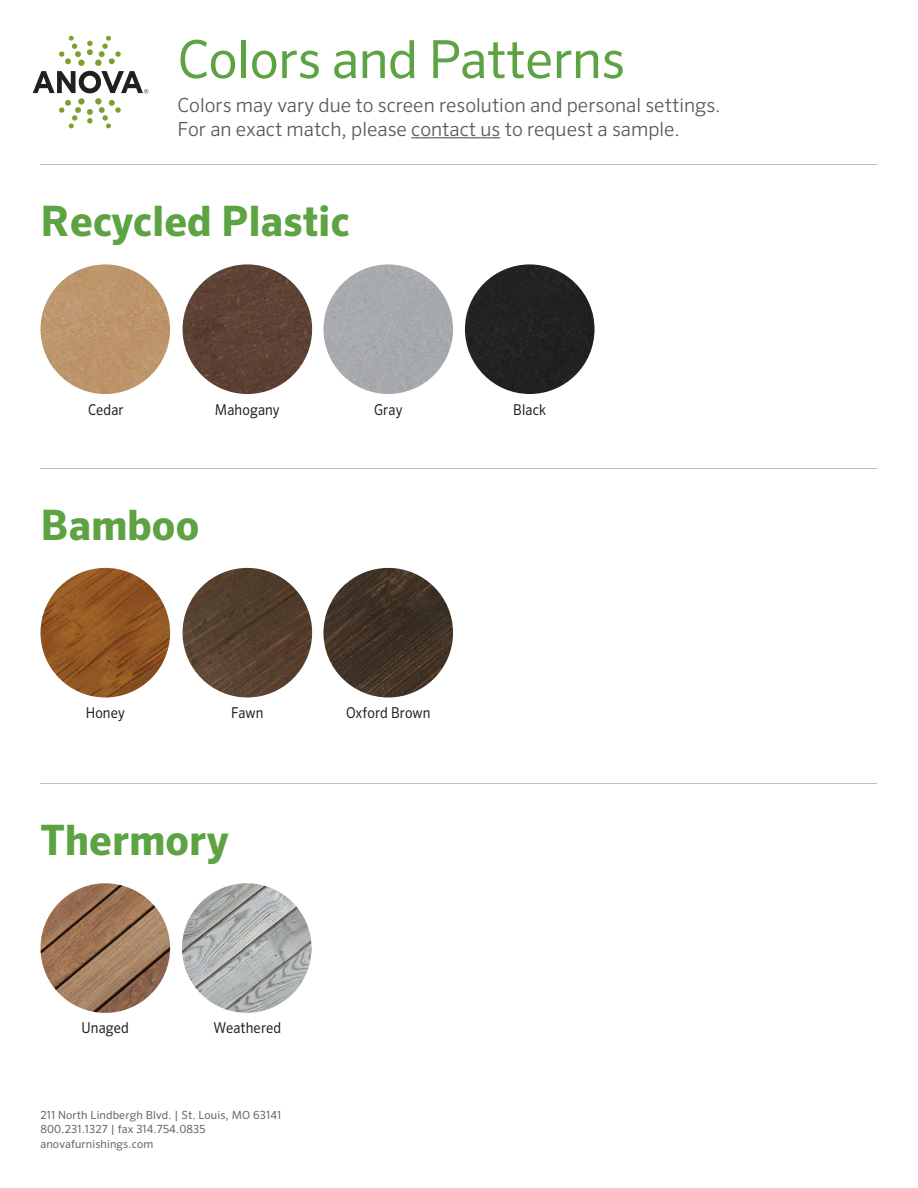
<style>
.page{position:relative;width:918px;height:1188px;background:#fff}
.page>*{position:absolute;margin:0;border:0;box-sizing:border-box;transform-origin:0 0}
.t1{font:52.5px "Sero Pro";letter-spacing:-.01em;color:#5da243}
.t2{font:700 42px "Sero Pro";color:#5da243}
.t3{font:300 19.5px/24px "Sero Pro";color:#57585a}
.t4{font:15px "Sero Pro";letter-spacing:.01em;color:#231f20;scale:.9 1}
.t5{font:11.25px/14.2px "Sero Pro";letter-spacing:.01em;color:#636366}
</style>
<div class="page">
<hr style="left:411px;top:137px;width:89px;height:1px;background:#57585a">
<svg style="left:33px;top:36px;width:115px;height:92px"></svg>
<hr style="left:40px;top:164px;width:838px;height:2px;background:#231f20;opacity:.7">
<hr style="left:40px;top:467px;width:838px;height:3px;background:#231f20;opacity:.7">
<hr style="left:40px;top:783px;width:838px;height:2px;background:#231f20;opacity:.7">
<div style="left:465px;top:264px;width:130px;height:130px;background:#212221;border-radius:65px"></div>
<img style="left:183px;top:568px;width:129px;height:130px;border-radius:65px">
<img style="left:40px;top:883px;width:130px;height:130px;border-radius:65px">
<img style="left:40px;top:264px;width:130px;height:130px;border-radius:65px">
<img style="left:40px;top:568px;width:130px;height:130px;border-radius:65px">
<img style="left:182px;top:883px;width:130px;height:130px;border-radius:65px">
<img style="left:183px;top:264px;width:129px;height:130px;border-radius:65px">
<div style="left:323px;top:264px;width:130px;height:130px;background:#a7aaae;border-radius:65px"></div>
<img style="left:323px;top:568px;width:130px;height:130px;border-radius:65px">
<h1 class="t1" style="left:178px;top:28px;width:449px">Colors and Patterns</h1>
<p class="t3" style="left:178px;top:93px;width:544px">Colors may vary due to screen resolution and personal settings.<br>For an exact match, please contact us to request a sample.</p>
<h2 class="t2" style="left:40px;top:196px;width:311px">Recycled Plastic</h2>
<p class="t4" style="left:88px;top:400px;width:41px">Cedar</p>
<p class="t4" style="left:215px;top:400px;width:74px">Mahogany</p>
<h2 class="t2" style="left:40px;top:499px;width:160px">Bamboo</h2>
<p class="t4" style="left:374px;top:400px;width:33px">Gray</p>
<p class="t4" style="left:86px;top:704px;width:45px">Honey</p>
<p class="t4" style="left:231px;top:704px;width:38px">Fawn</p>
<h2 class="t2" style="left:40px;top:814px;width:189px">Thermory</h2>
<p class="t4" style="left:82px;top:1019px;width:54px">Unaged</p>
<p class="t4" style="left:213px;top:1019px;width:77px">Weathered</p>
<p class="t5" style="left:40px;top:1108px;width:242px">211 North Lindbergh Blvd. | St. Louis, MO 63141<br>800.231.1327 | fax 314.754.0835 anovafurnishings.com</p>
<p class="t4" style="left:346px;top:704px;width:95px">Oxford Brown</p>
<p class="t4" style="left:513px;top:400px;width:38px">Black</p>
</div>
